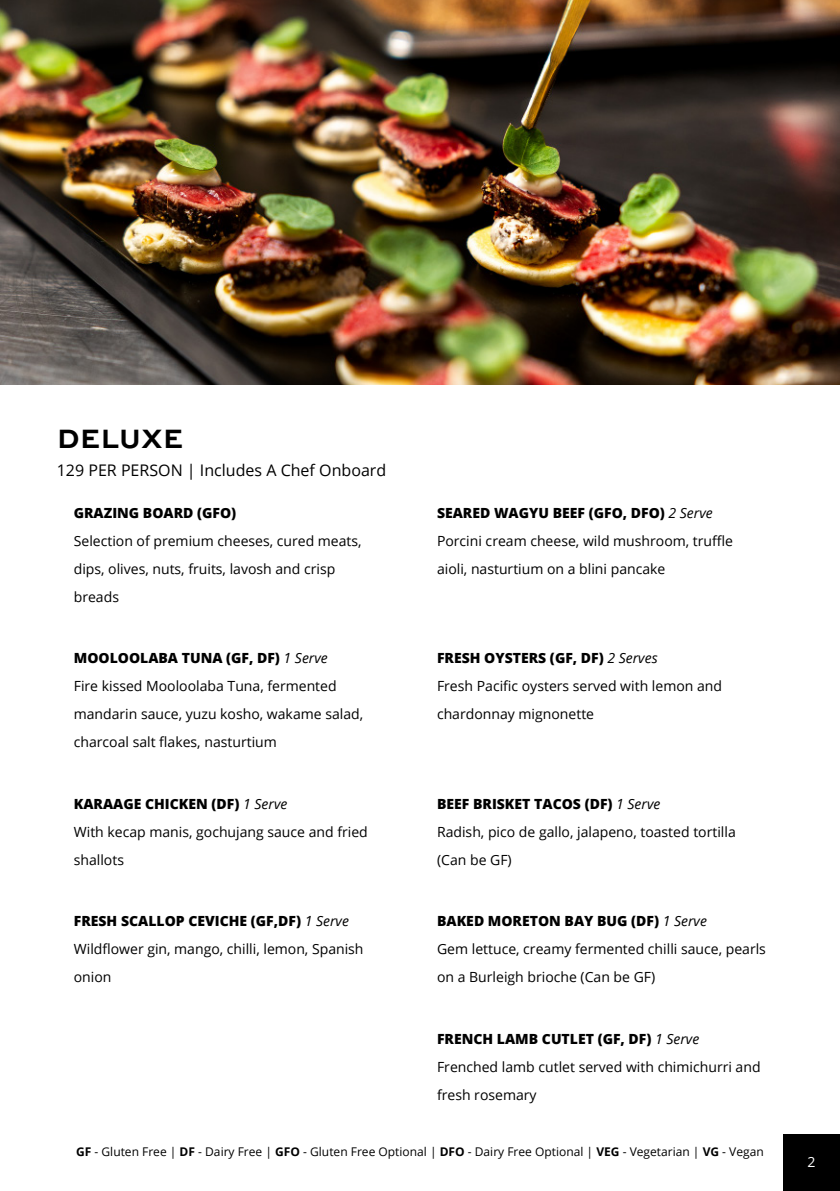
<style>
.page{position:relative;width:840px;height:1191px;background:#fff}
.page>*{position:absolute;margin:0;border:0;box-sizing:border-box;transform-origin:0 0}
.t1{font:700 28px "Sweet Sans Pro";letter-spacing:.02em;color:#000}
.t2{font:16px "Open Sans";color:#000}
.t3{font:14px/28px "Open Sans";color:#000}
.t4{font:800 14px "Open Sans";color:#000}
.t5{font:14px "Open Sans";color:#fff}
.t6{font:12px "Open Sans";color:#000}
.s1{font-weight:400;font-style:italic}
.s2{font-weight:800}
.s3{font-style:italic}
.s4{font-weight:700}
</style>
<div class="page">
<img style="left:0;top:0;width:839px;height:384px">
<div style="left:782px;top:1134px;width:57px;height:57px;background:#000"></div>
<h1 class="t1" style="left:57px;top:427px;width:127px">DELUXE</h1>
<p class="t2" style="left:57px;top:459px;width:331px">129 PER PERSON | Includes A Chef Onboard</p>
<p class="t4" style="left:74px;top:507px;width:164px">GRAZING BOARD (GFO)</p>
<p class="t4" style="left:437px;top:507px;width:277px">SEARED WAGYU BEEF (GFO, DFO) <span class="s1">2 Serve</span></p>
<p class="t3" style="left:74px;top:526px;width:289px">Selection of premium cheeses, cured meats, dips, olives, nuts, fruits, lavosh and crisp breads</p>
<p class="t3" style="left:437px;top:526px;width:297px">Porcini cream cheese, wild mushroom, truffle aioli, nasturtium on a blini pancake</p>
<p class="t4" style="left:74px;top:652px;width:255px">MOOLOOLABA TUNA (GF, DF) <span class="s1">1 Serve</span></p>
<p class="t4" style="left:437px;top:652px;width:222px">FRESH OYSTERS (GF, DF) <span class="s1">2 Serves</span></p>
<p class="t3" style="left:74px;top:671px;width:291px">Fire kissed Mooloolaba Tuna, fermented mandarin sauce, yuzu kosho, wakame salad, charcoal salt flakes, nasturtium</p>
<p class="t3" style="left:437px;top:671px;width:286px">Fresh Pacific oysters served with lemon and chardonnay mignonette</p>
<p class="t4" style="left:74px;top:798px;width:215px">KARAAGE CHICKEN (DF) <span class="s1">1 Serve</span></p>
<p class="t4" style="left:437px;top:798px;width:225px">BEEF BRISKET TACOS (DF) <span class="s1">1 Serve</span></p>
<p class="t3" style="left:74px;top:817px;width:295px">With kecap manis, gochujang sauce and fried shallots</p>
<p class="t3" style="left:437px;top:817px;width:300px">Radish, pico de gallo, jalapeno, toasted tortilla (Can be GF)</p>
<p class="t4" style="left:74px;top:915px;width:276px">FRESH SCALLOP CEVICHE (GF,DF) <span class="s1">1 Serve</span></p>
<p class="t4" style="left:437px;top:915px;width:271px">BAKED MORETON BAY BUG (DF) <span class="s1">1 Serve</span></p>
<p class="t3" style="left:74px;top:934px;width:291px">Wildflower gin, mango, chilli, lemon, Spanish onion</p>
<p class="t3" style="left:437px;top:934px;width:330px">Gem lettuce, creamy fermented chilli sauce, pearls on a Burleigh brioche (Can be GF)</p>
<p class="t3" style="left:437px;top:1024px;width:325px"><span class="s2">FRENCH LAMB CUTLET (GF, DF)</span> <span class="s3">1 Serve<br></span>Frenched lamb cutlet served with chimichurri and fresh rosemary</p>
<p class="t6" style="left:76px;top:1146px;width:688px"><span class="s4">GF</span> - Gluten Free | <span class="s4">DF</span> - Dairy Free | <span class="s4">GFO</span> - Gluten Free Optional | <span class="s4">DFO</span> - Dairy Free Optional | <span class="s4">VEG</span> - Vegetarian | <span class="s4">VG</span> - Vegan</p>
<p class="t5" style="left:807px;top:1156px;width:10px">2</p>
</div>
